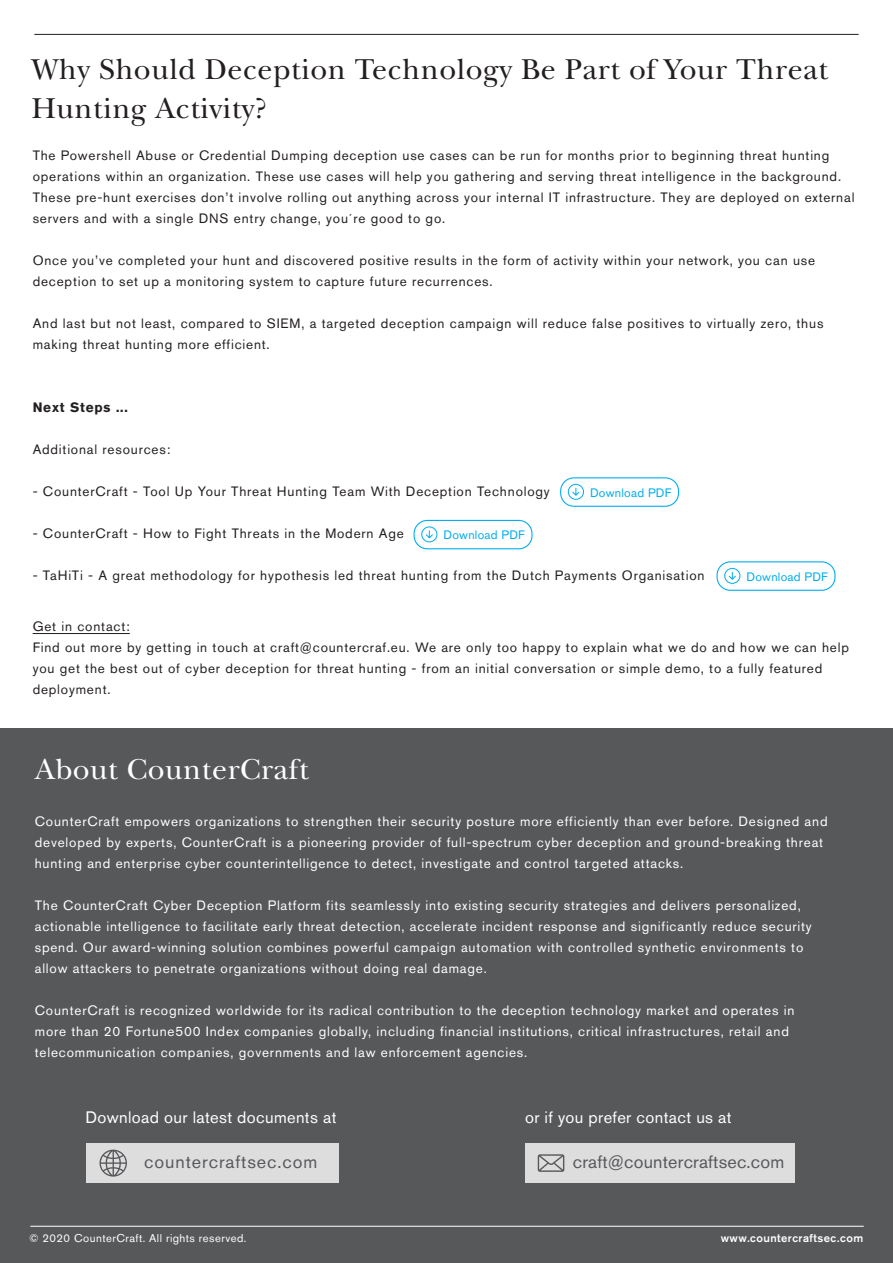
<style>
.page{position:relative;width:893px;height:1263px;background:#fff}
.page>*{position:absolute;margin:0;border:0;box-sizing:border-box;transform-origin:0 0}
.t1{font:30px/38.5px "New Baskerville Std";letter-spacing:.02em;color:#231f20}
.t2{font:30px "New Baskerville Std";letter-spacing:.02em;color:#fff}
.t3{font:18px "Akzidenz Grotesk BQ";letter-spacing:.01em;color:#57585a}
.t4{font:18px "Akzidenz Grotesk BQ";letter-spacing:.05em;color:#57585a}
.t5{font:16.5px "Akzidenz Grotesk BQ";letter-spacing:.02em;color:#fff}
.t6{font:13.5px/21px "Akzidenz Grotesk BQ";letter-spacing:.06em;color:#231f20}
.t7{font:13.5px/21px "Akzidenz Grotesk BQ";letter-spacing:.06em;color:#fff}
.t8{font:700 13.5px "Akzidenz Grotesk BQ";letter-spacing:.06em;color:#231f20}
.t9{font:12.15px "Akzidenz Grotesk BQ";letter-spacing:.02em;color:#00aeef}
.t10{font:11.25px "Akzidenz Grotesk BQ";letter-spacing:.04em;color:#fff}
.t11{font:500 11.25px "Akzidenz Grotesk BQ";letter-spacing:.04em;color:#fff}
</style>
<div class="page">
<div style="left:0;top:729px;width:893px;height:534px;background:#57585a"></div>
<hr style="left:30px;top:1226px;width:834px;height:1px;background:#fff">
<hr style="left:33px;top:633px;width:97px;height:1px;background:#231f20">
<hr style="left:34px;top:34px;width:825px;height:1px;background:#231f20">
<div style="left:560px;top:477px;width:119px;height:30px;border:1px solid #00aeef;border-radius:13px"></div>
<svg style="left:568px;top:484px;width:16px;height:16px"></svg>
<div style="left:414px;top:520px;width:119px;height:29px;border:1px solid #00aeef;border-radius:13px"></div>
<svg style="left:421px;top:526px;width:16px;height:16px"></svg>
<div style="left:716px;top:561px;width:119px;height:30px;border:1px solid #00aeef;border-radius:13px"></div>
<svg style="left:724px;top:568px;width:16px;height:16px"></svg>
<div style="left:86px;top:1142px;width:252px;height:40px;background:#ddddde"></div>
<svg style="left:99px;top:1149px;width:28px;height:27px"></svg>
<div style="left:525px;top:1142px;width:270px;height:40px;background:#ddddde"></div>
<svg style="left:538px;top:1154px;width:26px;height:18px"></svg>
<p class="t1" style="left:31px;top:50px;width:798px">Why Should Deception Technology Be Part of Your Threat<br>Hunting Activity?</p>
<p class="t6" style="left:33px;top:145px;width:823px">The Powershell Abuse or Credential Dumping deception use cases can be run for months prior to beginning threat hunting operations within an organization. These use cases will help you gathering and serving threat intelligence in the background.<br>These pre-hunt exercises don’t involve rolling out anything across your internal IT infrastructure. They are deployed on external servers and with a single DNS entry change, you´re good to go.</p>
<p class="t6" style="left:33px;top:250px;width:784px">Once you’ve completed your hunt and discovered positive results in the form of activity within your network, you can use deception to set up a monitoring system to capture future recurrences.</p>
<p class="t6" style="left:33px;top:313px;width:792px">And last but not least, compared to SIEM, a targeted deception campaign will reduce false positives to virtually zero, thus making threat hunting more efficient.</p>
<p class="t8" style="left:33px;top:400px;width:97px">Next Steps ...</p>
<p class="t6" style="left:33px;top:439px;width:139px">Additional resources:</p>
<p class="t6" style="left:33px;top:481px;width:519px">- CounterCraft - Tool Up Your Threat Hunting Team With Deception Technology</p>
<p class="t6" style="left:33px;top:523px;width:373px">- CounterCraft - How to Fight Threats in the Modern Age</p>
<p class="t6" style="left:33px;top:565px;width:673px">- TaHiTi - A great methodology for hypothesis led threat hunting from the Dutch Payments Organisation</p>
<p class="t6" style="left:33px;top:616px;width:99px">Get in contact:</p>
<p class="t6" style="left:33px;top:637px;width:818px">Find out more by getting in touch at craft@countercraf.eu. We are only too happy to explain what we do and how we can help you get the best out of cyber deception for threat hunting - from an initial conversation or simple demo, to a fully featured deployment.</p>
<p class="t9" style="left:590px;top:485px;width:83px">Download PDF</p>
<p class="t9" style="left:444px;top:528px;width:83px">Download PDF</p>
<p class="t9" style="left:746px;top:569px;width:83px">Download PDF</p>
<p class="t2" style="left:35px;top:752px;width:275px">About CounterCraft</p>
<p class="t7" style="left:35px;top:810px;width:794px">CounterCraft empowers organizations to strengthen their security posture more efficiently than ever before. Designed and developed by experts, CounterCraft is a pioneering provider of full-spectrum cyber deception and ground-breaking threat hunting and enterprise cyber counterintelligence to detect, investigate and control targeted attacks.</p>
<p class="t7" style="left:35px;top:894px;width:778px">The CounterCraft Cyber Deception Platform fits seamlessly into existing security strategies and delivers personalized, actionable intelligence to facilitate early threat detection, accelerate incident response and significantly reduce security spend. Our award-winning solution combines powerful campaign automation with controlled synthetic environments to allow attackers to penetrate organizations without doing real damage.</p>
<p class="t7" style="left:35px;top:999px;width:761px">CounterCraft is recognized worldwide for its radical contribution to the deception technology market and operates in more than 20 Fortune500 Index companies globally, including financial institutions, critical infrastructures, retail and telecommunication companies, governments and law enforcement agencies.</p>
<p class="t5" style="left:86px;top:1107px;width:252px">Download our latest documents at</p>
<p class="t5" style="left:525px;top:1107px;width:208px">or if you prefer contact us at</p>
<p class="t4" style="left:144px;top:1151px;width:175px">countercraftsec.com</p>
<p class="t3" style="left:573px;top:1151px;width:213px">craft@countercraftsec.com</p>
<p class="t10" style="left:29px;top:1231px;width:219px">© 2020 CounterCraft. All rights reserved.</p>
<p class="t11" style="left:721px;top:1231px;width:144px">www.countercraftsec.com</p>
</div>
